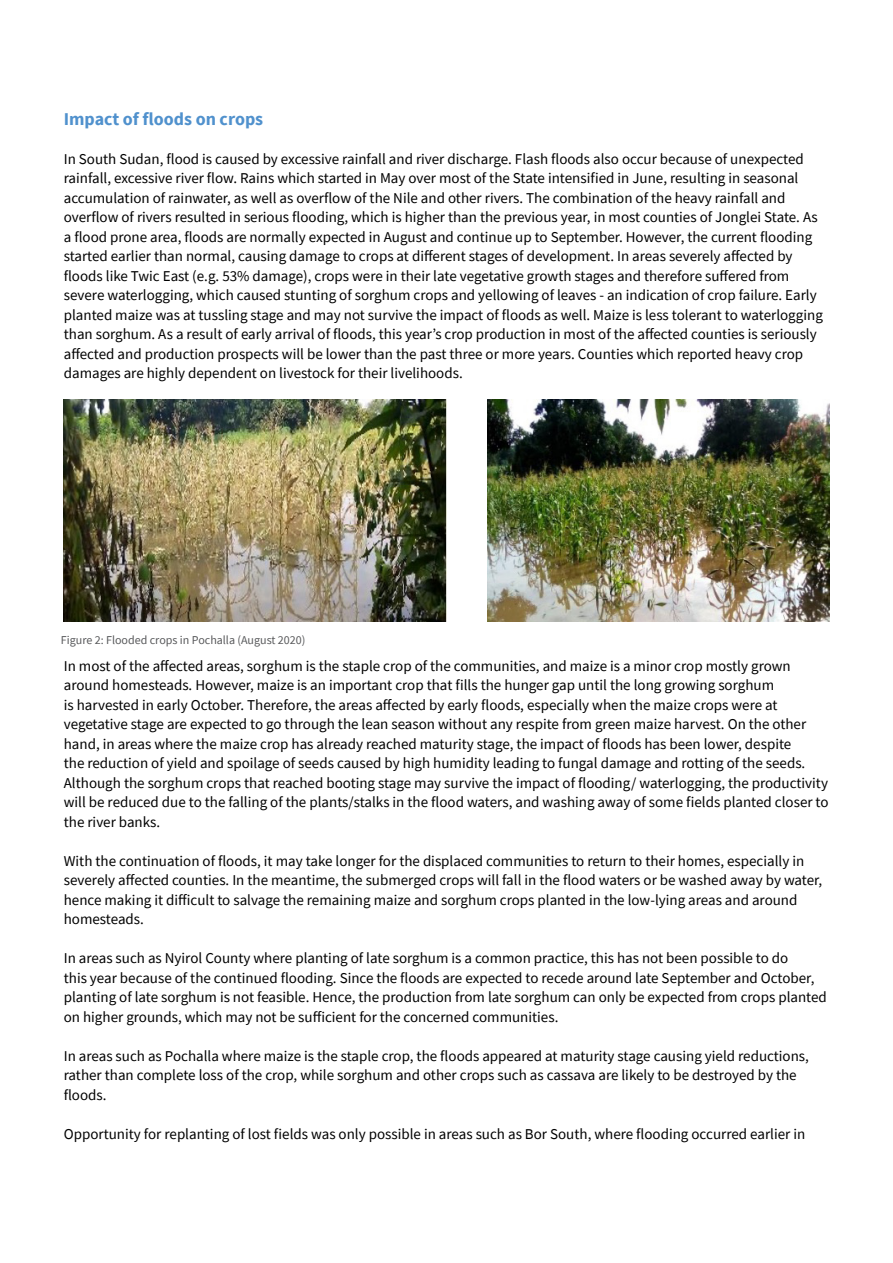
<style>
.page{position:relative;width:893px;height:1263px;background:#fff}
.page>*{position:absolute;margin:0;border:0;box-sizing:border-box;transform-origin:0 0}
.t1{font:700 18px "Source Sans Pro";color:#5091cd}
.t2{font:15px/19.5px "Source Sans Pro";color:#000}
.t3{font:12px "Source Sans Pro";color:#58595b}
</style>
<div class="page">
<img style="left:64px;top:399px;width:382px;height:222px">
<img style="left:487px;top:399px;width:342px;height:222px">
<p class="t1" style="left:64px;top:106px;width:201px">Impact of floods on crops</p>
<p class="t2" style="left:64px;top:149px;width:761px">In South Sudan, flood is caused by excessive rainfall and river discharge. Flash floods also occur because of unexpected rainfall, excessive river flow. Rains which started in May over most of the State intensified in June, resulting in seasonal accumulation of rainwater, as well as overflow of the Nile and other rivers. The combination of the heavy rainfall and overflow of rivers resulted in serious flooding, which is higher than the previous year, in most counties of Jonglei State. As a flood prone area, floods are normally expected in August and continue up to September. However, the current flooding started earlier than normal, causing damage to crops at different stages of development. In areas severely affected by floods like Twic East (e.g. 53% damage), crops were in their late vegetative growth stages and therefore suffered from severe waterlogging, which caused stunting of sorghum crops and yellowing of leaves - an indication of crop failure. Early planted maize was at tussling stage and may not survive the impact of floods as well. Maize is less tolerant to waterlogging than sorghum. As a result of early arrival of floods, this year’s crop production in most of the affected counties is seriously affected and production prospects will be lower than the past three or more years. Counties which reported heavy crop damages are highly dependent on livestock for their livelihoods.</p>
<p class="t3" style="left:61px;top:633px;width:246px">Figure 2: Flooded crops in Pochalla (August 2020)</p>
<p class="t2" style="left:64px;top:656px;width:766px">In most of the affected areas, sorghum is the staple crop of the communities, and maize is a minor crop mostly grown around homesteads. However, maize is an important crop that fills the hunger gap until the long growing sorghum<br>is harvested in early October. Therefore, the areas affected by early floods, especially when the maize crops were at vegetative stage are expected to go through the lean season without any respite from green maize harvest. On the other hand, in areas where the maize crop has already reached maturity stage, the impact of floods has been lower, despite<br>the reduction of yield and spoilage of seeds caused by high humidity leading to fungal damage and rotting of the seeds.<br>Although the sorghum crops that reached booting stage may survive the impact of flooding/ waterlogging, the productivity will be reduced due to the falling of the plants/stalks in the flood waters, and washing away of some fields planted closer to the river banks.</p>
<p class="t2" style="left:64px;top:851px;width:760px">With the continuation of floods, it may take longer for the displaced communities to return to their homes, especially in severely affected counties. In the meantime, the submerged crops will fall in the flood waters or be washed away by water, hence making it difficult to salvage the remaining maize and sorghum crops planted in the low-lying areas and around homesteads.</p>
<p class="t2" style="left:64px;top:948px;width:765px">In areas such as Nyirol County where planting of late sorghum is a common practice, this has not been possible to do<br>this year because of the continued flooding. Since the floods are expected to recede around late September and October, planting of late sorghum is not feasible. Hence, the production from late sorghum can only be expected from crops planted on higher grounds, which may not be sufficient for the concerned communities.</p>
<p class="t2" style="left:64px;top:1046px;width:747px">In areas such as Pochalla where maize is the staple crop, the floods appeared at maturity stage causing yield reductions, rather than complete loss of the crop, while sorghum and other crops such as cassava are likely to be destroyed by the floods.</p>
<p class="t2" style="left:64px;top:1124px;width:743px">Opportunity for replanting of lost fields was only possible in areas such as Bor South, where flooding occurred earlier in</p>
</div>
